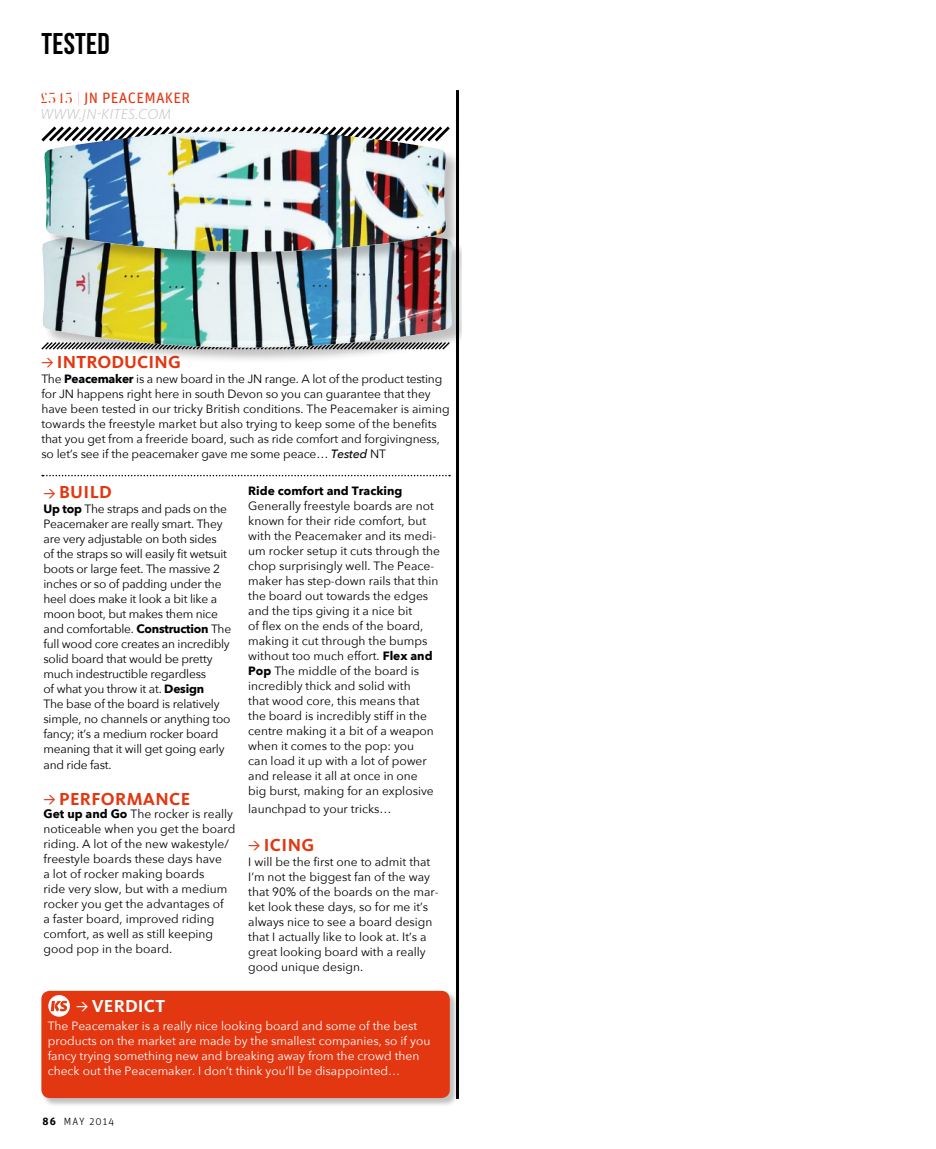
<style>
.page{position:relative;width:936px;height:1149px;background:#fff}
.page>*{position:absolute;margin:0;border:0;box-sizing:border-box;transform-origin:0 0}
.t1{font:30px "Bebas Neue";letter-spacing:.01em;color:#000}
.t2{font:700 18px "Kievit Pro";letter-spacing:.02em;color:#e23711}
.t3{font:700 18px "Kievit Pro";letter-spacing:.01em;color:#fff}
.t4{font:15px "Unit Pro";letter-spacing:.015em;color:#e23711}
.t5{font:italic 300 15px "Kievit Pro";letter-spacing:.015em;color:#c4c4c5}
.t6{font:12px/15px "Avenir Next";color:#000}
.t7{font:12px/15px "Avenir Next";letter-spacing:-.02em;color:#000}
.t8{font:12px/15px "Avenir Next";color:#fff}
.t9{font:700 12px "Avenir Next";color:#000}
.t10{font:300 10.5px "Unit Pro";letter-spacing:.1em;color:#000}
.s1{font-family:"AW Conqueror Didot";font-weight:300}
.s2{font-family:"EXTREMEDIN Medium";font-weight:400;font-size:12px}
.s3{font-weight:700}
.s4{font-weight:500;font-style:italic}
</style>
<div class="page">
<hr style="left:456px;top:90px;width:3px;height:1008px;background:#000">
<div style="left:41px;top:990px;width:417px;height:116px;background:#000;opacity:.25"></div>
<div style="left:41px;top:990px;width:409px;height:107px;background:#e23711;border-radius:9px"></div>
<svg style="left:42px;top:474px;width:408px;height:2px"></svg>
<svg style="left:41px;top:126px;width:409px;height:16px"></svg>
<svg style="left:48px;top:995px;width:22px;height:21px"></svg>
<div style="left:42px;top:221px;width:426px;height:143px;background:#000;opacity:.25"></div>
<img style="left:42px;top:223px;width:208px;height:105px">
<div style="left:45px;top:131px;width:417px;height:134px;background:#000;opacity:.25"></div>
<img style="left:44px;top:131px;width:205px;height:103px">
<div style="left:462px;top:72px;width:473px;height:1062px;background:#fff"></div>
<h1 class="t1" style="left:41px;top:27px;width:70px">TESTED</h1>
<p class="t4" style="left:40px;top:88px;width:151px"><span class="s1">£545 |</span> JN PEACEMAKER</p>
<p class="t5" style="left:40px;top:105px;width:132px">WWW.JN-KITES.COM</p>
<h2 class="t2" style="left:41px;top:351px;width:141px"><span class="s2">&gt;</span> INTRODUCING</h2>
<p class="t6" style="left:41px;top:370px;width:410px">The <span class="s3">Peacemaker</span> is a new board in the JN range. A lot of the product testing for JN happens right here in south Devon so you can guarantee that they have been tested in our tricky British conditions. The Peacemaker is aiming towards the freestyle market but also trying to keep some of the benefits that you get from a freeride board, such as ride comfort and forgivingness, so let’s see if the peacemaker gave me some peace… <span class="s4">Tested</span> NT</p>
<h2 class="t2" style="left:43px;top:481px;width:70px"><span class="s2">&gt;</span> BUILD</h2>
<p class="t7" style="left:43px;top:501px;width:189px"><span class="s3">Up top</span> The straps and pads on the<br>Peacemaker are really smart. They are very adjustable on both sides<br>of the straps so will easily fit wetsuit boots or large feet. The massive 2 inches or so of padding under the heel does make it look a bit like a moon boot, but makes them nice and comfortable. <span class="s3">Construction</span> The full wood core creates an incredibly solid board that would be pretty much indestructible regardless<br>of what you throw it at. <span class="s3">Design<br></span>The base of the board is relatively simple, no channels or anything too fancy; it’s a medium rocker board meaning that it will get going early and ride fast.</p>
<h2 class="t2" style="left:43px;top:787px;width:148px"><span class="s2">&gt;</span> PERFORMANCE</h2>
<p class="t6" style="left:43px;top:805px;width:193px"><span class="s3">Get up and Go</span> The rocker is really noticeable when you get the board riding. A lot of the new wakestyle/ freestyle boards these days have<br>a lot of rocker making boards<br>ride very slow, but with a medium rocker you get the advantages of<br>a faster board, improved riding comfort, as well as still keeping good pop in the board.</p>
<p class="t9" style="left:248px;top:480px;width:156px">Ride comfort and Tracking</p>
<p class="t6" style="left:248px;top:497px;width:193px">Generally freestyle boards are not known for their ride comfort, but with the Peacemaker and its medi&shy;um rocker setup it cuts through the chop surprisingly well. The Peace&shy;maker has step-down rails that thin the board out towards the edges and the tips giving it a nice bit<br>of flex on the ends of the board, making it cut through the bumps without too much effort. <span class="s3">Flex and<br>Pop</span> The middle of the board is incredibly thick and solid with<br>that wood core, this means that the board is incredibly stiff in the centre making it a bit of a weapon when it comes to the pop: you<br>can load it up with a lot of power and release it all at once in one<br>big burst, making for an explosive</p>
<p class="t6" style="left:248px;top:800px;width:145px">launchpad to your tricks…</p>
<h2 class="t2" style="left:248px;top:833px;width:67px"><span class="s2">&gt;</span> ICING</h2>
<p class="t6" style="left:248px;top:853px;width:192px">I will be the first one to admit that<br>I’m not the biggest fan of the way that 90% of the boards on the mar&shy;ket look these days, so for me it’s always nice to see a board design that I actually like to look at. It’s a great looking board with a really good unique design.</p>
<h2 class="t3" style="left:76px;top:994px;width:90px"><span class="s2">&gt;</span> VERDICT</h2>
<p class="t8" style="left:48px;top:1017px;width:384px">The Peacemaker is a really nice looking board and some of the best products on the market are made by the smallest companies, so if you fancy trying something new and breaking away from the crowd then check out the Peacemaker. I don’t think you’ll be disappointed…</p>
<p class="t10" style="left:43px;top:1114px;width:73px"><span class="s3">86</span> MAY 2014</p>
</div>
